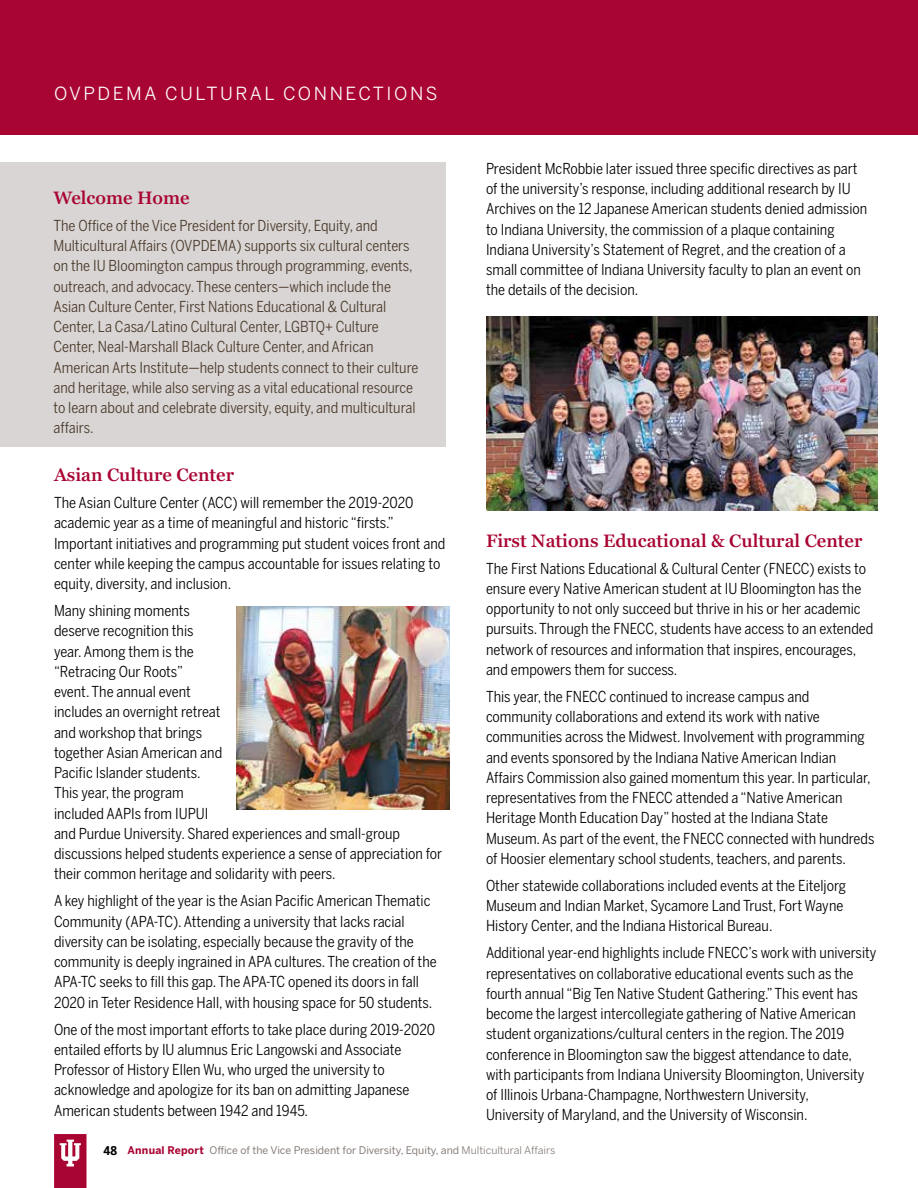
<style>
.page{position:relative;width:918px;height:1188px;background:#fff}
.page>*{position:absolute;margin:0;border:0;box-sizing:border-box;transform-origin:0 0}
.t1{font:600 18px "Georgia Pro";color:#a90533}
.t2{font:18px "Benton Sans";letter-spacing:.14em;color:#fff}
.t3{font:15px/20.2px "Benton Sans Cond";color:#000}
.t4{font:15px/20.2px "Benton Sans Cond";color:#493828}
.t5{font:700 12px "Benton Sans Cond";color:#000}
.t6{font:10.5px "Benton Sans";color:#867d78}
.s1{font-weight:700;color:#a90533}
.s2{font-style:inherit}
</style>
<div class="page">
<svg style="left:54px;top:1134px;width:33px;height:54px"></svg>
<div style="left:0;top:0;width:918px;height:135px;background:#a90533"></div>
<img style="left:486px;top:317px;width:392px;height:194px">
<img style="left:236px;top:606px;width:214px;height:203px">
<div style="left:0;top:162px;width:446px;height:285px;background:#d8d5d4"></div>
<p class="t2" style="left:54px;top:83px;width:385px">OVPDEMA CULTURAL CONNECTIONS</p>
<p class="t1" style="left:53px;top:187px;width:138px">Welcome Home</p>
<p class="t4" style="left:53px;top:215px;width:366px">The Office of the Vice President for Diversity, Equity, and Multicultural Affairs (OVPDEMA) supports six cultural centers on the IU Bloomington campus through programming, events, outreach, and advocacy. These centers—which include the Asian Culture Center, First Nations Educational &amp; Cultural Center, La Casa/Latino Cultural Center, LGBTQ+ Culture Center, Neal-Marshall Black Culture Center, and African American Arts Institute—help students connect to their culture and heritage, while also serving as a vital educational resource to learn about and celebrate diversity, equity, and multicultural affairs.</p>
<p class="t1" style="left:54px;top:465px;width:182px">Asian Culture Center</p>
<p class="t3" style="left:54px;top:492px;width:393px">The Asian Culture Center (ACC) will remember the 2019-2020 academic year as a time of meaningful and historic “firsts.” Important initiatives and programming put student voices front and center while keeping the campus accountable for issues relating to equity, diversity, and inclusion.</p>
<p class="t3" style="left:54px;top:600px;width:390px">Many shining moments<br>deserve recognition this<br>year. Among them is the<br>“Retracing Our Roots”<br>event. The annual event<br>includes an overnight retreat<br>and workshop that brings<br>together Asian American and<br>Pacific Islander students.<br>This year, the program<br>included AAPIs from IUPUI<br>and Purdue University. Shared experiences and small-group discussions helped students experience a sense of appreciation for their common heritage and solidarity with peers.</p>
<p class="t3" style="left:54px;top:891px;width:384px">A key highlight of the year is the Asian Pacific American Thematic Community (APA-TC). Attending a university that lacks racial diversity can be isolating, especially because the gravity of the community is deeply ingrained in APA cultures. The creation of the APA-TC seeks to fill this gap. The APA-TC opened its doors in fall 2020 in Teter Residence Hall, with housing space for 50 students.</p>
<p class="t3" style="left:54px;top:1019px;width:383px">One of the most important efforts to take place during 2019-2020 entailed efforts by IU alumnus Eric Langowski and Associate Professor of History Ellen Wu, who urged the university to acknowledge and apologize for its ban on admitting Japanese American students between 1942 and 1945.</p>
<p class="t3" style="left:486px;top:158px;width:383px">President McRobbie later issued three specific directives as part of the university’s response, including additional research by IU Archives on the 12 Japanese American students denied admission to Indiana University, the commission of a plaque containing Indiana University’s Statement of Regret, and the creation of a small committee of Indiana University faculty to plan an event on the details of the decision.</p>
<p class="t1" style="left:486px;top:530px;width:378px">First Nations Educational &amp; Cultural Center</p>
<p class="t3" style="left:486px;top:558px;width:389px">The First Nations Educational &amp; Cultural Center (FNECC) exists to ensure every Native American student at IU Bloomington has the opportunity to not only succeed but thrive in his or her academic pursuits. Through the FNECC, students have access to an extended network of resources and information that inspires, encourages, and empowers them for success.</p>
<p class="t3" style="left:486px;top:686px;width:390px">This year, the FNECC continued to increase campus and community collaborations and extend its work with native communities across the Midwest. Involvement with programming and events sponsored by the Indiana Native American Indian Affairs Commission also gained momentum this year. In particular, representatives from the FNECC attended a “Native American Heritage Month Education Day” hosted at the Indiana State Museum. As part of the event, the FNECC connected with hundreds of Hoosier elementary school students, teachers, and parents.</p>
<p class="t3" style="left:486px;top:875px;width:362px">Other statewide collaborations included events at the Eiteljorg<br>Museum and Indian Market, Sycamore Land Trust, Fort Wayne<br>History Center, and the Indiana Historical Bureau.</p>
<p class="t3" style="left:486px;top:943px;width:392px">Additional year-end highlights include FNECC’s work with university representatives on collaborative educational events such as the fourth annual “Big Ten Native Student Gathering.” This event has become the largest intercollegiate gathering of Native American student organizations/cultural centers in the region. The 2019 conference in Bloomington saw the biggest attendance to date, with participants from Indiana University Bloomington, University of Illinois Urbana-Champagne, Northwestern University,<br>University of Maryland, and the University of Wisconsin.</p>
<p class="t5" style="left:103px;top:1144px;width:15px">48</p>
<p class="t6" style="left:128px;top:1144px;width:429px"><span class="s1">Annual Report</span> Office of the Vice President for Diversity, Equity, and <span class="s2">Multicultural Affairs</span></p>
</div>
